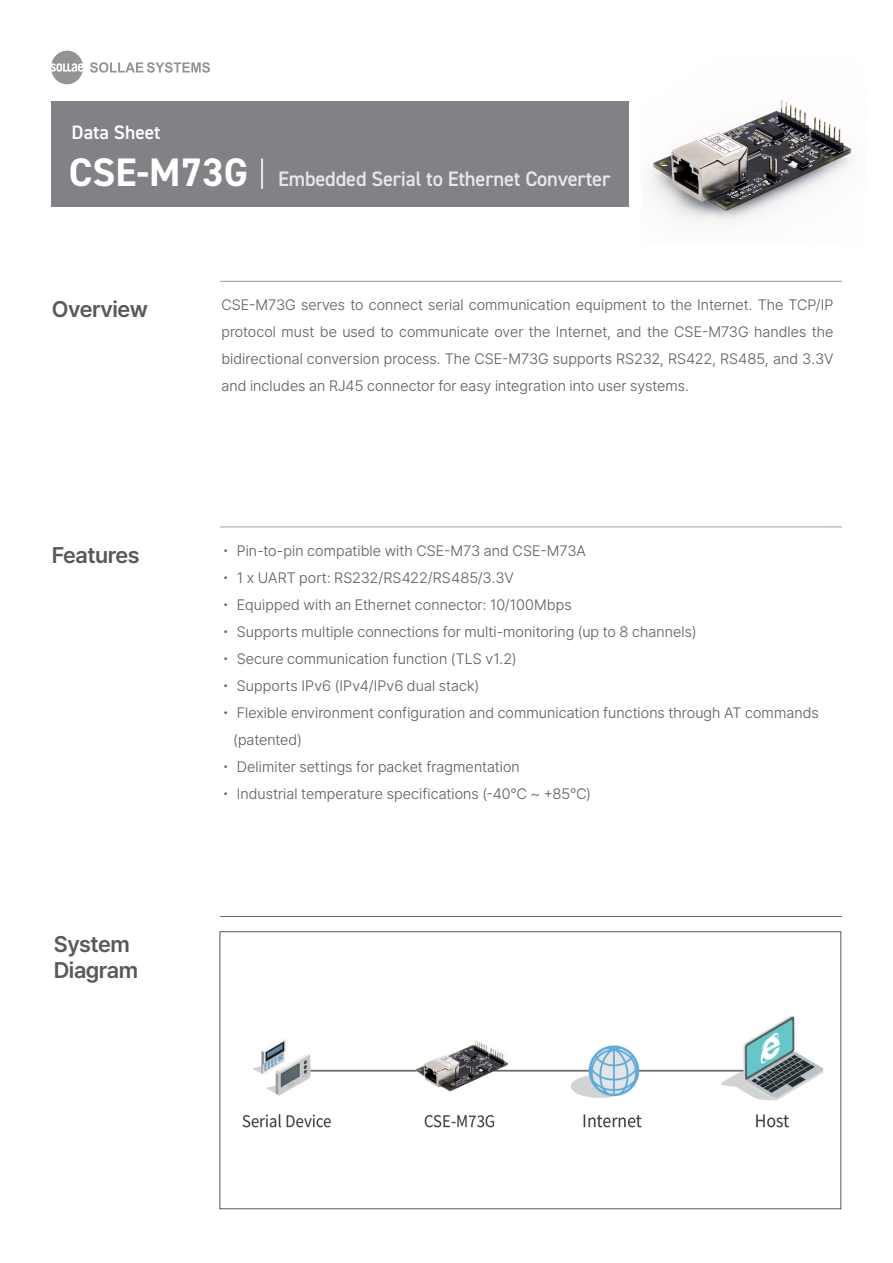
<style>
.page{position:relative;width:893px;height:1263px;background:#fff}
.page>*{position:absolute;margin:0;border:0;box-sizing:border-box;transform-origin:0 0}
.spec{font:600 22.5px "Pretendard";letter-spacing:-.02em;color:#57595a}
.spec-2{font:600 21px "DIN2014";letter-spacing:-.01em;color:#e6e7e9}
.spec-3{font:600 19.5px "DIN2014";color:#fff}
.t1{font:300 15px/27px "Pretendard";letter-spacing:.005em;color:#636366;text-align:justify}
.s1{font-weight:700;font-size:39.9px;color:#fff}
</style>
<div class="page">
<div style="left:51px;top:102px;width:577px;height:105px;background:#808285"></div>
<div style="left:260px;top:158px;width:6px;height:23px;background:#fff;opacity:.75"></div>
<div style="left:260px;top:167px;width:6px;height:24px;background:#f9a51b;opacity:.75"></div>
<hr style="left:220px;top:280px;width:617px;height:3px;background:#fff;opacity:.75">
<hr style="left:223px;top:280px;width:621px;height:3px;background:#f9a51b;opacity:.75">
<hr style="left:219px;top:526px;width:619px;height:3px;background:#fff;opacity:.75">
<hr style="left:223px;top:526px;width:621px;height:3px;background:#f9a51b;opacity:.75">
<svg style="left:90px;top:62px;width:120px;height:11px"></svg>
<svg style="left:51px;top:51px;width:32px;height:33px"></svg>
<img style="left:242px;top:1015px;width:582px;height:113px">
<div style="left:220px;top:931px;width:621px;height:278px;border:1px solid #57585a"></div>
<hr style="left:219px;top:916px;width:619px;height:2px;background:#fff;opacity:.75">
<hr style="left:223px;top:916px;width:621px;height:3px;background:#f9a51b;opacity:.75">
<img style="left:647px;top:100px;width:205px;height:124px">
<p class="spec-3" style="left:72px;top:119px;width:90px">Data Sheet</p>
<p class="spec-2" style="left:69px;top:165px;width:543px"><span class="s1">CSE-M73G</span> Embedded Serial to Ethernet Converter</p>
<p class="spec" style="left:52px;top:296px;width:97px">Overview</p>
<p class="spec" style="left:52px;top:542px;width:89px">Features</p>
<p class="spec" style="left:54px;top:931px;width:78px">System</p>
<p class="spec" style="left:54px;top:957px;width:86px">Diagram</p>
<p class="t1" style="left:221px;top:292px;width:614px">CSE-M73G serves to connect serial communication equipment to the Internet. The TCP/IP protocol must be used to communicate over the Internet, and the CSE-M73G handles the bidirectional conversion process. The CSE-M73G supports RS232, RS422, RS485, and 3.3V and includes an RJ45 connector for easy integration into user systems.</p>
<p class="t1" style="left:222px;top:537px;width:365px">• Pin-to-pin compatible with CSE-M73 and CSE-M73A</p>
<p class="t1" style="left:222px;top:564px;width:293px">• 1 x UART port: RS232/RS422/RS485/3.3V</p>
<p class="t1" style="left:222px;top:591px;width:351px">• Equipped with an Ethernet connector: 10/100Mbps</p>
<p class="t1" style="left:222px;top:618px;width:476px">• Supports multiple connections for multi-monitoring (up to 8 channels)</p>
<p class="t1" style="left:222px;top:645px;width:296px">• Secure communication function (TLS v1.2)</p>
<p class="t1" style="left:222px;top:672px;width:259px">• Supports IPv6 (IPv4/IPv6 dual stack)</p>
<p class="t1" style="left:222px;top:699px;width:598px">• Flexible environment configuration and communication functions through AT commands</p>
<p class="t1" style="left:233px;top:726px;width:70px">(patented)</p>
<p class="t1" style="left:222px;top:753px;width:299px">• Delimiter settings for packet fragmentation</p>
<p class="t1" style="left:222px;top:780px;width:370px">• Industrial temperature specifications (-40℃ ~ +85℃)</p>
</div>
